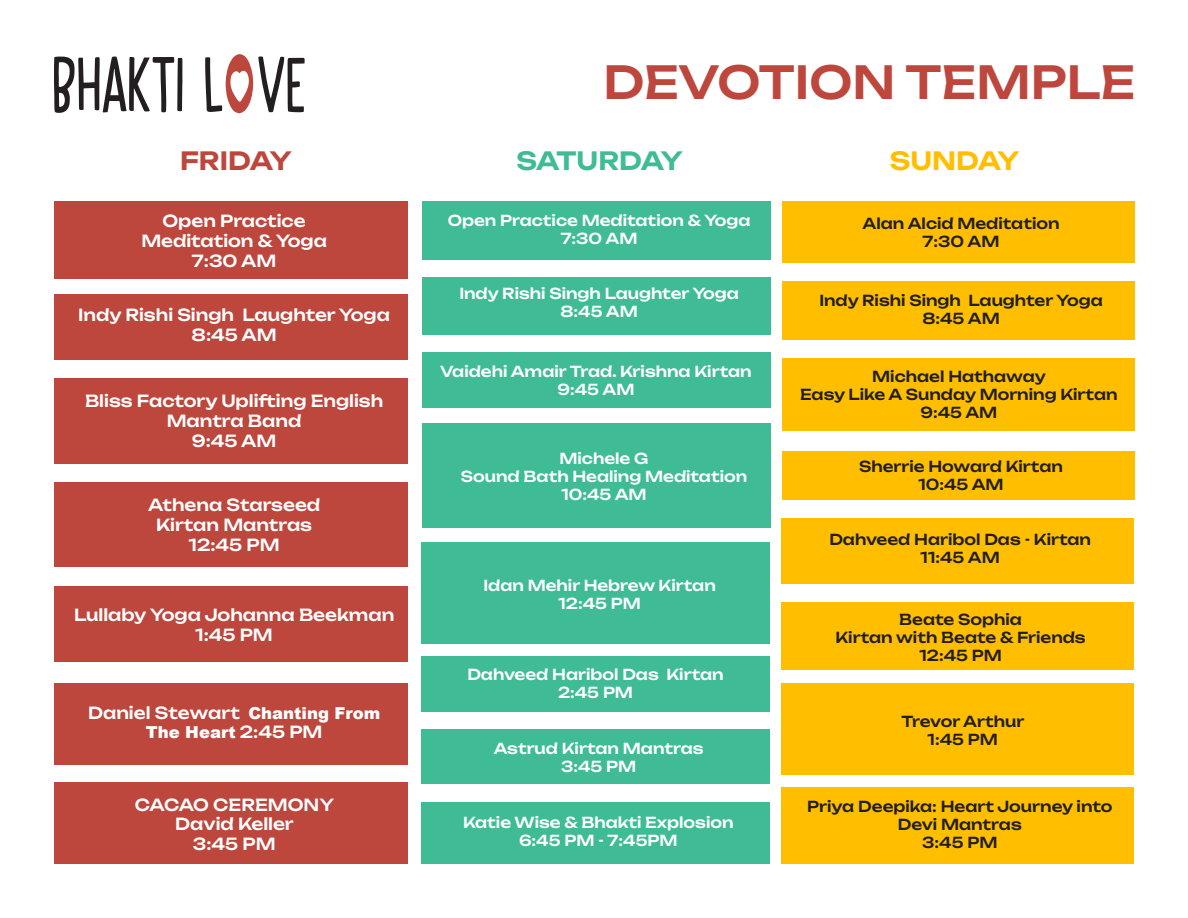
<style>
.page{position:relative;width:1188px;height:918px;background:#fff}
.page>*{position:absolute;margin:0;border:0;box-sizing:border-box;transform-origin:0 0}
.t1{font:500 45px "Unbounded";color:#bd473d}
.t2{font:600 24.9px "Unbounded";letter-spacing:-.035em;color:#3fbc96}
.t3{font:600 24.9px "Unbounded";color:#bd473d}
.t4{font:600 24.9px "Unbounded";color:#ffbf00}
.t5{font:500 16.5px "Unbounded";color:#fff}
.t6{font:900 16.5px/19.8px "Arial";color:#fff;text-align:center}
.t7{font:500 15px/18px "Unbounded";color:#231f20;text-align:center}
.t8{font:500 15px/18px "Unbounded";color:#fff;text-align:center}
.s1{font-family:"Unbounded";font-weight:500}
</style>
<div class="page">
<svg style="left:54px;top:56px;width:128px;height:57px"></svg>
<svg style="left:205px;top:54px;width:100px;height:59px"></svg>
<div style="left:55px;top:201px;width:353px;height:78px;background:#bd473d"></div>
<div style="left:55px;top:294px;width:353px;height:66px;background:#bd473d"></div>
<div style="left:55px;top:378px;width:353px;height:86px;background:#bd473d"></div>
<div style="left:55px;top:586px;width:353px;height:76px;background:#bd473d"></div>
<div style="left:55px;top:483px;width:353px;height:84px;background:#bd473d"></div>
<div style="left:55px;top:683px;width:353px;height:81px;background:#bd473d"></div>
<div style="left:55px;top:782px;width:353px;height:82px;background:#bd473d"></div>
<div style="left:422px;top:201px;width:349px;height:58px;background:#3fbc96"></div>
<div style="left:422px;top:542px;width:348px;height:101px;background:#3fbc96"></div>
<div style="left:422px;top:277px;width:349px;height:57px;background:#3fbc96"></div>
<div style="left:422px;top:352px;width:349px;height:55px;background:#3fbc96"></div>
<div style="left:422px;top:656px;width:348px;height:56px;background:#3fbc96"></div>
<div style="left:422px;top:423px;width:349px;height:105px;background:#3fbc96"></div>
<div style="left:422px;top:730px;width:348px;height:54px;background:#3fbc96"></div>
<div style="left:421px;top:802px;width:349px;height:62px;background:#3fbc96"></div>
<div style="left:782px;top:201px;width:353px;height:61px;background:#ffbf00"></div>
<div style="left:782px;top:281px;width:353px;height:58px;background:#ffbf00"></div>
<div style="left:782px;top:603px;width:352px;height:67px;background:#ffbf00"></div>
<div style="left:782px;top:359px;width:353px;height:72px;background:#ffbf00"></div>
<div style="left:782px;top:684px;width:352px;height:91px;background:#ffbf00"></div>
<div style="left:782px;top:451px;width:353px;height:49px;background:#ffbf00"></div>
<div style="left:781px;top:519px;width:353px;height:65px;background:#ffbf00"></div>
<div style="left:781px;top:788px;width:352px;height:76px;background:#ffbf00"></div>
<p class="t1" style="left:604px;top:45px;width:534px">DEVOTION TEMPLE</p>
<p class="t3" style="left:180px;top:140px;width:113px">FRIDAY</p>
<p class="t2" style="left:516px;top:140px;width:168px">SATURDAY</p>
<p class="t4" style="left:890px;top:140px;width:132px">SUNDAY</p>
<p class="t5" style="left:163px;top:207px;width:145px">Open Practice</p>
<p class="t5" style="left:141px;top:227px;width:187px">Meditation &amp; Yoga</p>
<p class="t5" style="left:192px;top:247px;width:86px">7:30 AM</p>
<p class="t5" style="left:78px;top:302px;width:313px">Indy Rishi Singh Laughter Yoga</p>
<p class="t5" style="left:192px;top:321px;width:87px">8:45 AM</p>
<p class="t5" style="left:85px;top:387px;width:300px">Bliss Factory Uplifting English</p>
<p class="t5" style="left:167px;top:407px;width:136px">Mantra Band</p>
<p class="t5" style="left:192px;top:427px;width:86px">9:45 AM</p>
<p class="t5" style="left:148px;top:491px;width:174px">Athena Starseed</p>
<p class="t5" style="left:156px;top:511px;width:157px">Kirtan Mantras</p>
<p class="t5" style="left:189px;top:531px;width:92px">12:45 PM</p>
<p class="t5" style="left:74px;top:602px;width:322px">Lullaby Yoga Johanna Beekman</p>
<p class="t5" style="left:196px;top:621px;width:79px">1:45 PM</p>
<p class="t6" style="left:88px;top:702px;width:294px"><span class="s1">Daniel Stewart</span> Chanting From<br>The Heart <span class="s1">2:45 PM</span></p>
<p class="t5" style="left:135px;top:791px;width:201px">CACAO CEREMONY</p>
<p class="t5" style="left:175px;top:811px;width:120px">David Keller</p>
<p class="t5" style="left:193px;top:830px;width:84px">3:45 PM</p>
<p class="t8" style="left:448px;top:211px;width:304px">Open Practice Meditation &amp; Yoga</p>
<p class="t8" style="left:561px;top:229px;width:78px">7:30 AM</p>
<p class="t8" style="left:459px;top:284px;width:281px">Indy Rishi Singh Laughter Yoga</p>
<p class="t8" style="left:560px;top:302px;width:79px">8:45 AM</p>
<p class="t8" style="left:440px;top:361px;width:313px">Vaidehi Amair Trad. Krishna Kirtan</p>
<p class="t8" style="left:558px;top:379px;width:78px">9:45 AM</p>
<p class="t8" style="left:461px;top:448px;width:288px">Michele G<br>Sound Bath Healing Meditation<br>10:45 AM</p>
<p class="t8" style="left:484px;top:575px;width:234px">Idan Mehir Hebrew Kirtan<br>12:45 PM</p>
<p class="t8" style="left:467px;top:664px;width:258px">Dahveed Haribol Das Kirtan</p>
<p class="t8" style="left:558px;top:682px;width:77px">2:45 PM</p>
<p class="t8" style="left:494px;top:738px;width:211px">Astrud Kirtan Mantras</p>
<p class="t8" style="left:561px;top:756px;width:77px">3:45 PM</p>
<p class="t8" style="left:463px;top:812px;width:272px">Katie Wise &amp; Bhakti Explosion</p>
<p class="t8" style="left:519px;top:830px;width:160px">6:45 PM - 7:45PM</p>
<p class="t7" style="left:863px;top:213px;width:199px">Alan Alcid Meditation</p>
<p class="t7" style="left:923px;top:231px;width:78px">7:30 AM</p>
<p class="t7" style="left:819px;top:290px;width:285px">Indy Rishi Singh Laughter Yoga</p>
<p class="t7" style="left:922px;top:308px;width:79px">8:45 AM</p>
<p class="t7" style="left:872px;top:366px;width:175px">Michael Hathaway</p>
<p class="t7" style="left:800px;top:384px;width:319px">Easy Like A Sunday Morning Kirtan</p>
<p class="t7" style="left:920px;top:402px;width:78px">9:45 AM</p>
<p class="t7" style="left:859px;top:456px;width:205px">Sherrie Howard Kirtan</p>
<p class="t7" style="left:918px;top:474px;width:87px">10:45 AM</p>
<p class="t7" style="left:829px;top:530px;width:263px">Dahveed Haribol Das - Kirtan</p>
<p class="t7" style="left:921px;top:548px;width:81px">11:45 AM</p>
<p class="t7" style="left:836px;top:609px;width:252px">Beate Sophia<br>Kirtan with Beate &amp; Friends<br>12:45 PM</p>
<p class="t7" style="left:901px;top:711px;width:125px">Trevor Arthur</p>
<p class="t7" style="left:928px;top:729px;width:72px">1:45 PM</p>
<p class="t7" style="left:807px;top:796px;width:307px">Priya Deepika: Heart Journey into<br>Devi Mantras</p>
<p class="t7" style="left:922px;top:832px;width:77px">3:45 PM</p>
</div>
